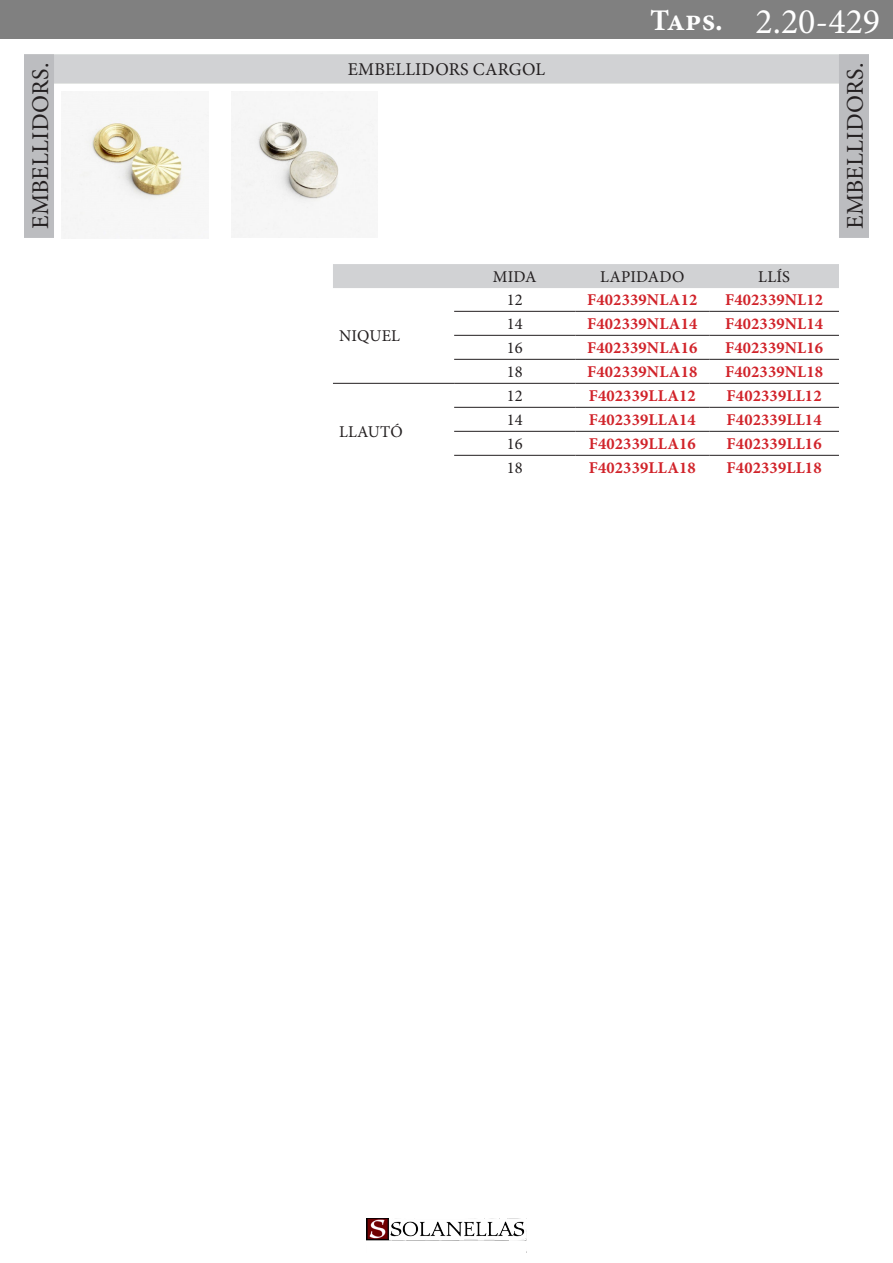
<style>
.page{position:relative;width:893px;height:1263px;background:#fff}
.page>*{position:absolute;margin:0;border:0;box-sizing:border-box;transform-origin:0 0}
.t1{font:36px "Minion Pro";color:#fff}
.CATALOGO__Titulo_Cap{font:700 30px "Minion Pro";color:#fff}
.CATALOGO_Titulo_apar{font:24px "Minion Pro";letter-spacing:.01em;color:#231f20}
.CATALOGO_Título_apar{font:24px "Minion Pro";letter-spacing:.01em;color:#231f20}
.CATALOGO_Producto{font:18px "Minion Pro";letter-spacing:.01em;color:#231f20}
.CATALOGO_Codigo_artí{font:700 16.5px "Minion Pro";letter-spacing:.01em;color:#d1232a}
.CATALOGO_Cabecera_y{font:16.5px "Minion Pro";letter-spacing:.01em;color:#231f20}
</style>
<div class="page">
<img style="left:366px;top:1218px;width:22px;height:23px">
<svg style="left:388px;top:1218px;width:139px;height:23px"></svg>
<div style="left:0;top:0;width:893px;height:39px;background:#808080"></div>
<div style="left:333px;top:264px;width:506px;height:24px;background:#d1d2d4"></div>
<hr style="left:454px;top:311px;width:121px;height:1px;background:#231f20">
<hr style="left:575px;top:311px;width:134px;height:1px;background:#231f20">
<hr style="left:709px;top:311px;width:130px;height:1px;background:#231f20">
<hr style="left:454px;top:335px;width:121px;height:1px;background:#231f20">
<hr style="left:575px;top:335px;width:134px;height:1px;background:#231f20">
<hr style="left:709px;top:335px;width:130px;height:1px;background:#231f20">
<hr style="left:454px;top:359px;width:121px;height:1px;background:#231f20">
<hr style="left:575px;top:359px;width:134px;height:1px;background:#231f20">
<hr style="left:709px;top:359px;width:130px;height:1px;background:#231f20">
<hr style="left:333px;top:383px;width:121px;height:1px;background:#231f20">
<hr style="left:454px;top:383px;width:121px;height:1px;background:#231f20">
<hr style="left:575px;top:383px;width:134px;height:1px;background:#231f20">
<hr style="left:709px;top:383px;width:130px;height:1px;background:#231f20">
<hr style="left:454px;top:407px;width:121px;height:1px;background:#231f20">
<hr style="left:575px;top:407px;width:134px;height:1px;background:#231f20">
<hr style="left:709px;top:407px;width:130px;height:1px;background:#231f20">
<hr style="left:454px;top:431px;width:121px;height:1px;background:#231f20">
<hr style="left:575px;top:431px;width:134px;height:1px;background:#231f20">
<hr style="left:709px;top:431px;width:130px;height:1px;background:#231f20">
<hr style="left:454px;top:455px;width:121px;height:1px;background:#231f20">
<hr style="left:575px;top:455px;width:134px;height:1px;background:#231f20">
<hr style="left:709px;top:455px;width:130px;height:1px;background:#231f20">
<div style="left:54px;top:54px;width:785px;height:30px;background:#dfe1e0"></div>
<div style="left:54px;top:55px;width:785px;height:28px;background:#d1d2d4"></div>
<div style="left:24px;top:54px;width:30px;height:184px;background:#bcbdc0"></div>
<div style="left:839px;top:54px;width:30px;height:184px;background:#bcbdc0"></div>
<img style="left:61px;top:101px;width:147px;height:137px">
<img style="left:231px;top:92px;width:143px;height:145px">
<p class="CATALOGO__Titulo_Cap" style="left:650px;top:0;width:74px">Taps.</p>
<h1 class="t1" style="left:755px;top:-3px;width:126px">2.20-429</h1>
<p class="CATALOGO_Producto" style="left:348px;top:58px;width:199px">EMBELLIDORS CARGOL</p>
<p class="CATALOGO_Titulo_apar" style="left:24px;top:229px;width:168px;rotate:-90deg">EMBELLIDORS.</p>
<p class="CATALOGO_Título_apar" style="left:839px;top:229px;width:168px;rotate:-90deg">EMBELLIDORS.</p>
<p class="CATALOGO_Cabecera_y" style="left:339px;top:325px;width:63px">NIQUEL</p>
<p class="CATALOGO_Cabecera_y" style="left:339px;top:421px;width:65px">LLAUTÓ</p>
<p class="CATALOGO_Cabecera_y" style="left:493px;top:266px;width:45px">MIDA</p>
<p class="CATALOGO_Cabecera_y" style="left:600px;top:266px;width:86px">LAPIDADO</p>
<p class="CATALOGO_Cabecera_y" style="left:758px;top:266px;width:33px">LLÍS</p>
<p class="CATALOGO_Cabecera_y" style="left:507px;top:289px;width:18px">12</p>
<p class="CATALOGO_Codigo_artí" style="left:587px;top:288px;width:112px">F402339NLA12</p>
<p class="CATALOGO_Codigo_artí" style="left:725px;top:288px;width:100px">F402339NL12</p>
<p class="CATALOGO_Cabecera_y" style="left:507px;top:313px;width:18px">14</p>
<p class="CATALOGO_Codigo_artí" style="left:587px;top:312px;width:112px">F402339NLA14</p>
<p class="CATALOGO_Codigo_artí" style="left:725px;top:312px;width:100px">F402339NL14</p>
<p class="CATALOGO_Cabecera_y" style="left:507px;top:337px;width:18px">16</p>
<p class="CATALOGO_Codigo_artí" style="left:587px;top:336px;width:112px">F402339NLA16</p>
<p class="CATALOGO_Codigo_artí" style="left:725px;top:336px;width:100px">F402339NL16</p>
<p class="CATALOGO_Cabecera_y" style="left:507px;top:361px;width:18px">18</p>
<p class="CATALOGO_Codigo_artí" style="left:587px;top:360px;width:112px">F402339NLA18</p>
<p class="CATALOGO_Codigo_artí" style="left:725px;top:360px;width:100px">F402339NL18</p>
<p class="CATALOGO_Cabecera_y" style="left:507px;top:385px;width:18px">12</p>
<p class="CATALOGO_Codigo_artí" style="left:589px;top:384px;width:109px">F402339LLA12</p>
<p class="CATALOGO_Codigo_artí" style="left:727px;top:384px;width:96px">F402339LL12</p>
<p class="CATALOGO_Cabecera_y" style="left:507px;top:409px;width:18px">14</p>
<p class="CATALOGO_Codigo_artí" style="left:589px;top:408px;width:109px">F402339LLA14</p>
<p class="CATALOGO_Codigo_artí" style="left:727px;top:408px;width:96px">F402339LL14</p>
<p class="CATALOGO_Cabecera_y" style="left:507px;top:433px;width:18px">16</p>
<p class="CATALOGO_Codigo_artí" style="left:589px;top:432px;width:109px">F402339LLA16</p>
<p class="CATALOGO_Codigo_artí" style="left:727px;top:432px;width:96px">F402339LL16</p>
<p class="CATALOGO_Cabecera_y" style="left:507px;top:457px;width:18px">18</p>
<p class="CATALOGO_Codigo_artí" style="left:589px;top:456px;width:109px">F402339LLA18</p>
<p class="CATALOGO_Codigo_artí" style="left:727px;top:456px;width:96px">F402339LL18</p>
</div>
